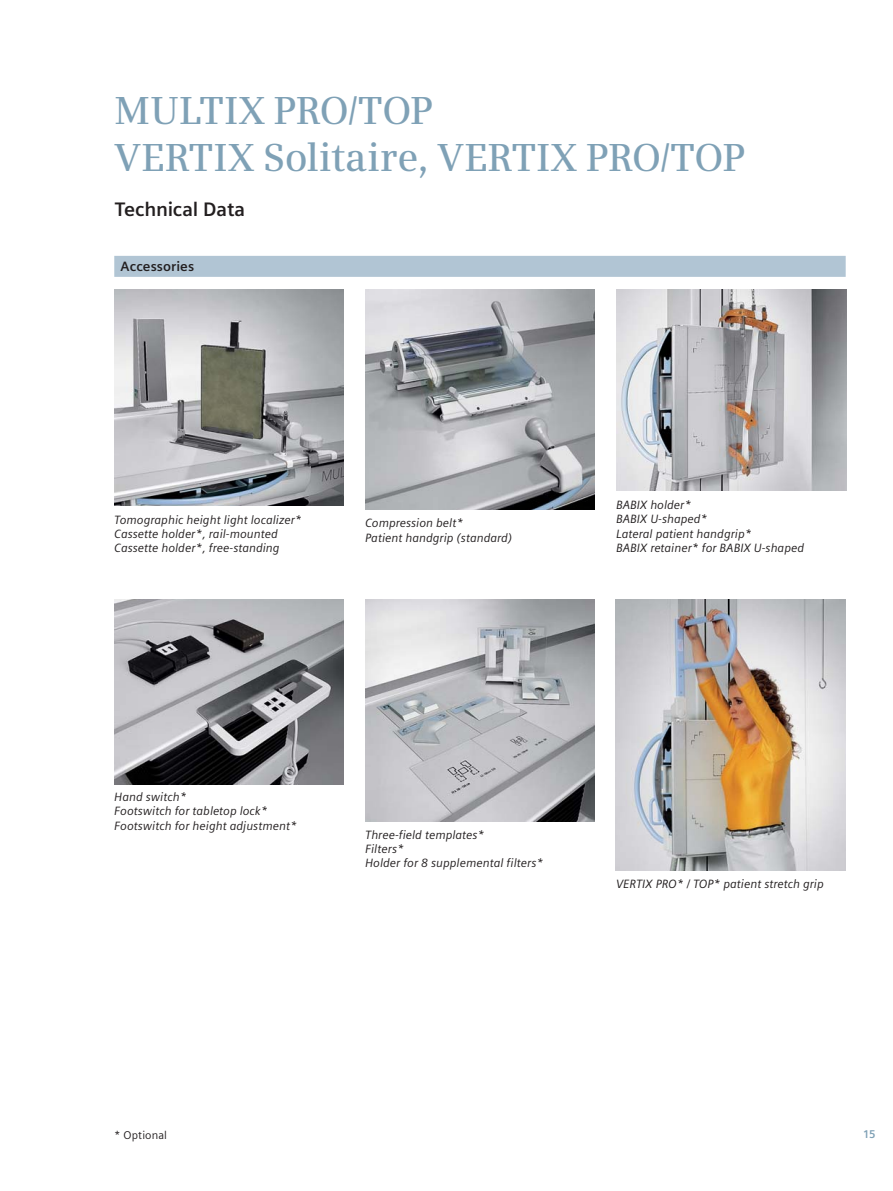
<style>
.page{position:relative;width:893px;height:1191px;background:#fff}
.page>*{position:absolute;margin:0;border:0;box-sizing:border-box;transform-origin:0 0}
.t1{font:500 39px/46.8px "Siemens Serif";color:#7fa1b6}
.t2{font:700 19.5px "Siemens Sans";letter-spacing:-.01em;color:#231f20}
.t3{font:700 13.5px "Siemens Sans";letter-spacing:.005em;color:#231f20}
.t4{font:italic 12px/14.2px "Siemens Sans";color:#231f20}
.t5{font:11.25px "Siemens Sans";letter-spacing:.01em;color:#231f20}
.t6{font:700 11.25px "Siemens Sans";color:#7fa1b6}
</style>
<div class="page">
<img style="left:616px;top:600px;width:230px;height:270px">
<img style="left:616px;top:289px;width:230px;height:202px">
<img style="left:365px;top:289px;width:230px;height:220px">
<img style="left:365px;top:600px;width:230px;height:221px">
<img style="left:114px;top:289px;width:230px;height:216px">
<div style="left:114px;top:256px;width:732px;height:21px;background:#b1c5d4"></div>
<img style="left:114px;top:600px;width:230px;height:184px">
<h1 class="t1" style="left:115px;top:90px;width:633px">MULTIX PRO/TOP<br>VERTIX Solitaire, VERTIX PRO/TOP</h1>
<h2 class="t2" style="left:115px;top:201px;width:132px">Technical Data</h2>
<p class="t3" style="left:121px;top:261px;width:75px">Accessories</p>
<p class="t4" style="left:114px;top:514px;width:189px">Tomographic height light localizer*<br>Cassette holder*, rail-mounted<br>Cassette holder*, free-standing</p>
<p class="t4" style="left:365px;top:517px;width:149px">Compression belt*<br>Patient handgrip (standard)</p>
<p class="t4" style="left:616px;top:499px;width:190px">BABIX holder*<br>BABIX U-shaped*<br>Lateral patient handgrip*<br>BABIX retainer* for BABIX U-shaped</p>
<p class="t4" style="left:114px;top:791px;width:184px">Hand switch*<br>Footswitch for tabletop lock*<br>Footswitch for height adjustment*</p>
<p class="t4" style="left:365px;top:828px;width:180px">Three-field templates*<br>Filters*<br>Holder for 8 supplemental filters*</p>
<p class="t4" style="left:616px;top:877px;width:209px">VERTIX PRO* / TOP* patient stretch grip</p>
<p class="t5" style="left:114px;top:1130px;width:54px">* Optional</p>
<p class="t6" style="left:863px;top:1130px;width:14px">15</p>
</div>
